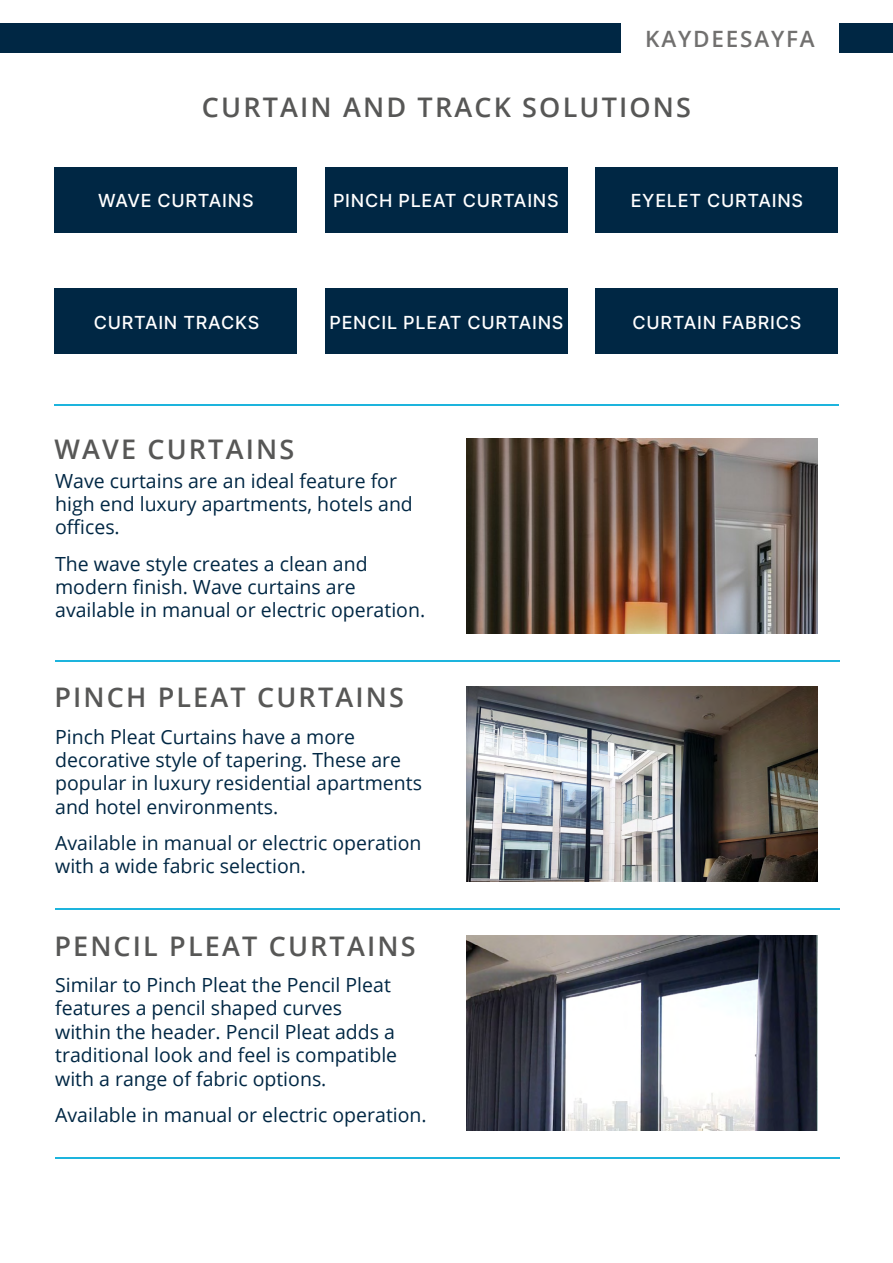
<style>
.page{position:relative;width:893px;height:1263px;background:#fff}
.page>*{position:absolute;margin:0;border:0;box-sizing:border-box;transform-origin:0 0}
.t1{font:600 27px "Open Sans";letter-spacing:.08em;color:#575756}
.t2{font:600 22.5px "Open Sans";letter-spacing:.08em;color:#71706f}
.t3{font:19.5px/23.4px "Open Sans";color:#002744}
.t4{font:500 18px "Inter";letter-spacing:.04em;color:#fff}
</style>
<div class="page">
<div style="left:54px;top:167px;width:243px;height:66px;background:#002744"></div>
<div style="left:325px;top:167px;width:243px;height:66px;background:#002744"></div>
<div style="left:595px;top:167px;width:242px;height:66px;background:#002744"></div>
<div style="left:54px;top:288px;width:243px;height:66px;background:#002744"></div>
<div style="left:325px;top:288px;width:243px;height:66px;background:#002744"></div>
<div style="left:595px;top:288px;width:242px;height:66px;background:#002744"></div>
<div style="left:0;top:23px;width:893px;height:30px;background:#002744"></div>
<div style="left:622px;top:17px;width:217px;height:44px;background:#fff"></div>
<hr style="left:54px;top:404px;width:785px;height:2px;background:#1db4dd">
<hr style="left:55px;top:660px;width:785px;height:2px;background:#1db4dd">
<hr style="left:55px;top:909px;width:785px;height:1px;background:#1db4dd">
<hr style="left:55px;top:1157px;width:785px;height:1px;background:#1db4dd">
<img style="left:466px;top:438px;width:351px;height:196px">
<img style="left:466px;top:687px;width:351px;height:195px">
<img style="left:466px;top:935px;width:351px;height:195px">
<p class="t2" style="left:645px;top:23px;width:171px">KAYDEESAYFA</p>
<h1 class="t1" style="left:202px;top:89px;width:491px">CURTAIN AND TRACK SOLUTIONS</h1>
<p class="t4" style="left:98px;top:188px;width:157px">WAVE CURTAINS</p>
<p class="t4" style="left:94px;top:309px;width:167px">CURTAIN TRACKS</p>
<p class="t4" style="left:333px;top:188px;width:227px">PINCH PLEAT CURTAINS</p>
<p class="t4" style="left:329px;top:309px;width:236px">PENCIL PLEAT CURTAINS</p>
<h1 class="t1" style="left:54px;top:431px;width:241px">WAVE CURTAINS</h1>
<p class="t3" style="left:55px;top:468px;width:359px">Wave curtains are an ideal feature for high end luxury apartments, hotels and offices.</p>
<p class="t3" style="left:55px;top:551px;width:372px">The wave style creates a clean and modern finish. Wave curtains are available in manual or electric operation.</p>
<h1 class="t1" style="left:54px;top:679px;width:351px">PINCH PLEAT CURTAINS</h1>
<p class="t3" style="left:55px;top:724px;width:368px">Pinch Pleat Curtains have a more decorative style of tapering. These are popular in luxury residential apartments and hotel environments.</p>
<p class="t3" style="left:55px;top:831px;width:368px">Available in manual or electric operation with a wide fabric selection.</p>
<h1 class="t1" style="left:54px;top:927px;width:363px">PENCIL PLEAT CURTAINS</h1>
<p class="t3" style="left:55px;top:973px;width:344px">Similar to Pinch Pleat the Pencil Pleat features a pencil shaped curves within the header. Pencil Pleat adds a traditional look and feel is compatible with a range of fabric options.</p>
<p class="t3" style="left:55px;top:1102px;width:373px">Available in manual or electric operation.</p>
<p class="t4" style="left:631px;top:188px;width:174px">EYELET CURTAINS</p>
<p class="t4" style="left:633px;top:309px;width:170px">CURTAIN FABRICS</p>
</div>
